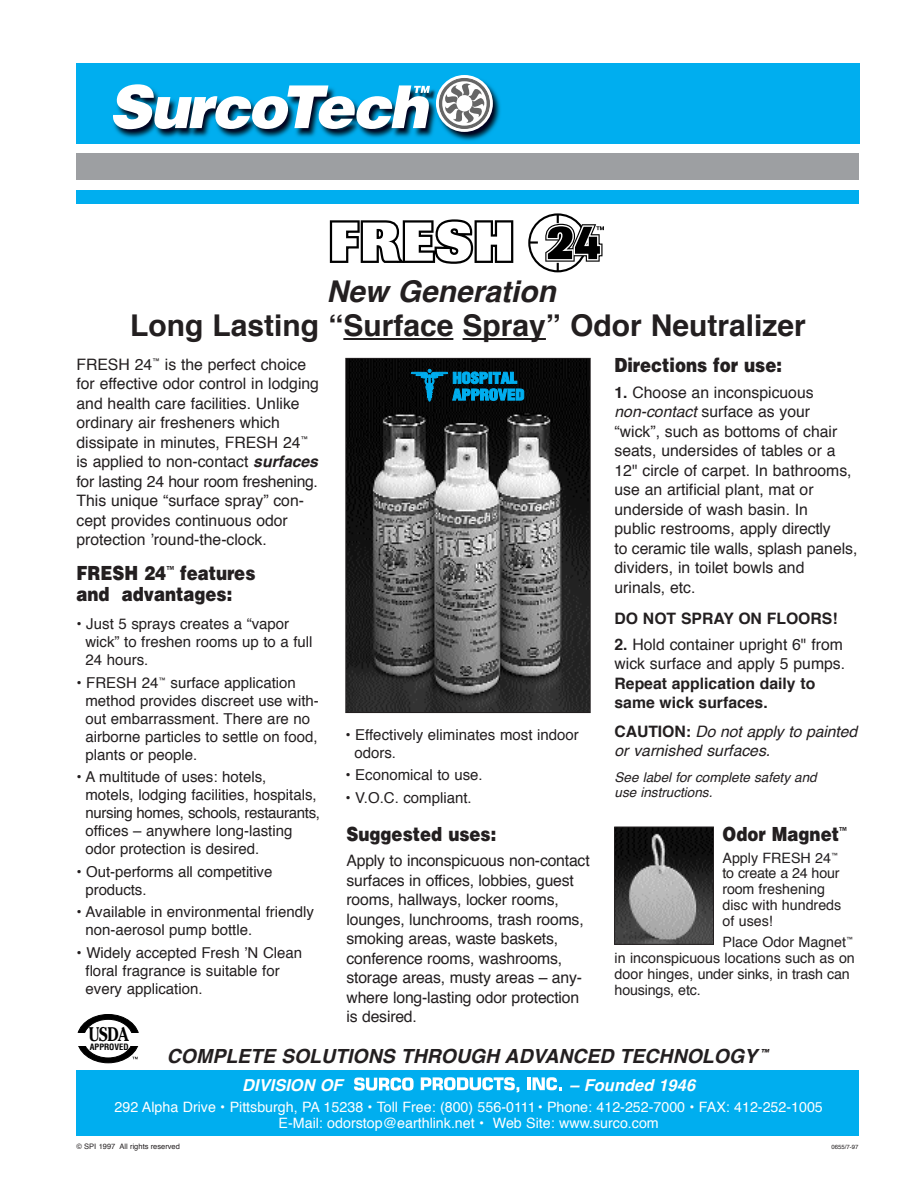
<style>
.page{position:relative;width:918px;height:1188px;background:#fff}
.page>*{position:absolute;margin:0;border:0;box-sizing:border-box;transform-origin:0 0}
.t1{font:800 54px "Imago";letter-spacing:.05em;color:#000}
.t2{font:700 30px "Helvetica";color:#231f20}
.t3{font:italic 700 30px "Helvetica";color:#231f20}
.t4{font:700 19.65px "Cheltenham";color:#000;scale:.8 1}
.t5{font:900 19.5px/21px "Helvetica";color:#231f20;scale:.85 1}
.t6{font:italic 700 19.5px "Helvetica";color:#231f20}
.t7{font:italic 700 16.5px "Helvetica";color:#fff}
.t8{font:15.75px/19.5px "Helvetica";color:#231f20}
.t9{font:700 15.75px/19.5px "Helvetica";color:#231f20}
.t10{font:italic 15.75px/19.5px "Helvetica";color:#231f20}
.t11{font:15px/18px "Helvetica";color:#231f20}
.t12{font:14.25px/15.8px "Helvetica";color:#231f20}
.t13{font:14.25px/16.5px "Helvetica";color:#fff;text-align:center}
.t14{font:italic 13.5px/15px "Helvetica";color:#231f20}
.t15{font:700 condensed 8.55px "Helvetica";color:#000}
.t16{font:7.5px "Helvetica";color:#231f20}
.t17{font:6px "Helvetica";color:#231f20}
.s1{font-size:49.95px;color:#00aeef}
.s2{font-weight:700;font-style:italic}
.s3{font-weight:700}
.s4{font-style:italic}
.s5{font-weight:700;font-style:normal}
</style>
<div class="page">
<div style="left:76px;top:1070px;width:784px;height:66px;background:#00aeef"></div>
<div style="left:76px;top:63px;width:784px;height:81px;background:#00aeef"></div>
<div style="left:76px;top:153px;width:784px;height:27px;background:#9d9fa2"></div>
<div style="left:76px;top:190px;width:784px;height:14px;background:#00aeef"></div>
<svg style="left:436px;top:75px;width:57px;height:57px"></svg>
<div style="left:439px;top:78px;width:50px;height:50px;background:#666;border-radius:50%"></div>
<div style="left:439px;top:78px;width:51px;height:51px;border:1px solid #666;border-radius:50%"></div>
<svg style="left:442px;top:81px;width:45px;height:45px"></svg>
<svg style="left:444px;top:82px;width:42px;height:42px"></svg>
<svg style="left:112px;top:84px;width:318px;height:45px"></svg>
<div style="left:456px;top:95px;width:16px;height:16px;background:#fff;border-radius:50%"></div>
<div style="left:77px;top:1014px;width:62px;height:49px;background:#000;border-radius:50%"></div>
<div style="left:77px;top:1014px;width:62px;height:49px;border:1px solid #000;border-radius:50%"></div>
<div style="left:83px;top:1019px;width:50px;height:39px;background:#fff;border-radius:50%"></div>
<div style="left:83px;top:1019px;width:50px;height:39px;border:1px solid #000;border-radius:50%"></div>
<div style="left:76px;top:1033px;width:66px;height:12px;background:#fff"></div>
<svg style="left:354px;top:1078px;width:60px;height:13px"></svg>
<svg style="left:421px;top:1077px;width:98px;height:15px"></svg>
<hr style="left:527px;top:1077px;width:4px;height:13px;background:#fff">
<svg style="left:533px;top:1077px;width:29px;height:13px"></svg>
<img style="left:347px;top:360px;width:242px;height:351px">
<div style="left:345px;top:358px;width:246px;height:355px;border:1px solid #231f20"></div>
<hr style="left:343px;top:338px;width:110px;height:2px;background:#231f20">
<hr style="left:463px;top:338px;width:83px;height:2px;background:#231f20">
<img style="left:617px;top:829px;width:95px;height:113px">
<div style="left:615px;top:827px;width:99px;height:117px;border:1px solid #231f20"></div>
<svg style="left:529px;top:213px;width:75px;height:59px"></svg>
<svg style="left:411px;top:369px;width:113px;height:34px;background:#044d68"></svg>
<h1 class="t1" style="left:330px;top:223px;width:273px">FRESH <span class="s1">24</span></h1>
<h2 class="t3" style="left:327px;top:278px;width:231px">NEW GENERATION</h2>
<h2 class="t2" style="left:130px;top:313px;width:677px">long lasting “surface spray” odor neutralizer</h2>
<p class="t8" style="left:76px;top:356px;width:244px">FRESH 24<sup>™</sup> is the perfect choice for effective odor control in lodging and health care facilities. Unlike ordinary air fresheners which dissipate in minutes, FRESH 24<sup>™ </sup>is applied to non-contact <span class="s2">SURFACES </span>for lasting 24 hour room freshening.<br>This unique “surface spray” con&shy;cept provides continuous odor protection ’round-the-clock.</p>
<p class="t5" style="left:76px;top:563px;width:212px">FRESH 24<sup>™</sup> features and advantages:</p>
<p class="t11" style="left:86px;top:616px;width:229px;text-indent:-9px">• Just 5 sprays creates a “vapor wick” to freshen rooms up to a full<br>24 hours.</p>
<p class="t11" style="left:86px;top:675px;width:235px;text-indent:-9px">• FRESH 24<sup>™</sup> surface application method provides discreet use with&shy;out embarrassment. There are no airborne particles to settle on food, plants or people.</p>
<p class="t11" style="left:86px;top:769px;width:236px;text-indent:-9px">• A multitude of uses: hotels,<br>motels, lodging facilities, hospitals, nursing homes, schools, restaurants, offices – anywhere long-lasting odor protection is desired.</p>
<p class="t11" style="left:86px;top:864px;width:188px;text-indent:-9px">• Out-performs all competitive products.</p>
<p class="t11" style="left:86px;top:904px;width:230px;text-indent:-9px">• Available in environmental friendly non-aerosol pump bottle.</p>
<p class="t11" style="left:85px;top:945px;width:218px;text-indent:-9px">• Widely accepted Fresh ’N Clean floral fragrance is suitable for every application.</p>
<p class="t11" style="left:354px;top:727px;width:226px;text-indent:-9px">• Effectively eliminates most indoor odors.</p>
<p class="t11" style="left:345px;top:767px;width:139px">• Economical to use.</p>
<p class="t11" style="left:345px;top:790px;width:128px">• V.O.C. compliant.</p>
<p class="t5" style="left:346px;top:824px;width:178px">Suggested uses:</p>
<p class="t8" style="left:346px;top:852px;width:245px">Apply to inconspicuous non-contact surfaces in offices, lobbies, guest rooms, hallways, locker rooms, lounges, lunchrooms, trash rooms, smoking areas, waste baskets, conference rooms, washrooms, storage areas, musty areas – any&shy;where long-lasting odor protection is desired.</p>
<p class="t5" style="left:615px;top:355px;width:198px">Directions for use:</p>
<p class="t8" style="left:615px;top:384px;width:245px"><span class="s3">1.</span> Choose an inconspicuous <span class="s4">non-contact</span> surface as your “wick”, such as bottoms of chair seats, undersides of tables or a<br>12" circle of carpet. In bathrooms, use an artificial plant, mat or underside of wash basin. In<br>public restrooms, apply directly<br>to ceramic tile walls, splash panels, dividers, in toilet bowls and urinals, etc.</p>
<p class="t9" style="left:615px;top:610px;width:225px">Do not spray on floors!</p>
<p class="t8" style="left:615px;top:636px;width:232px"><span class="s3">2.</span> Hold container upright 6" from wick surface and apply 5 pumps.</p>
<p class="t9" style="left:615px;top:675px;width:202px">repeat application daily to same wick surfaces.</p>
<p class="t10" style="left:615px;top:723px;width:244px"><span class="s5">Caution:</span> Do not apply to painted or varnished surfaces.</p>
<p class="t14" style="left:615px;top:771px;width:204px">See label for complete safety and use instructions.</p>
<p class="t5" style="left:723px;top:824px;width:148px">Odor Magnet<sup>™</sup></p>
<p class="t12" style="left:723px;top:851px;width:120px">Apply FRESH 24<sup>™ </sup>to create a 24 hour room freshening disc with hundreds of uses!</p>
<p class="t12" style="left:615px;top:936px;width:242px;text-indent:108px">Place Odor Magnet<sup>™ </sup>in inconspicuous locations such as on door hinges, under sinks, in trash can housings, etc.</p>
<p class="t4" style="left:89px;top:1028px;width:52px">USDA</p>
<p class="t15" style="left:90px;top:1042px;width:40px">APPROVED</p>
<p class="t6" style="left:167px;top:1048px;width:604px">COMPLETE SOLUTIONS THROUGH ADVANCED TECHNOLOGY <sup>™</sup></p>
<p class="t7" style="left:242px;top:1078px;width:102px">DIVISION OF</p>
<p class="t7" style="left:570px;top:1078px;width:127px">– FOUNDED 1946</p>
<p class="t13" style="left:115px;top:1100px;width:710px">292 Alpha Drive • Pittsburgh, PA 15238 • Toll Free: (800) 556-0111• Phone: 412-252-7000 • FAX: 412-252-1005<br>E-Mail: odorstop@earthlink.net • Web Site: www.surco.com</p>
<p class="t16" style="left:76px;top:1143px;width:105px">© SPI 1997 All rights reserved</p>
<p class="t17" style="left:831px;top:1144px;width:29px">0655/7-97</p>
</div>
